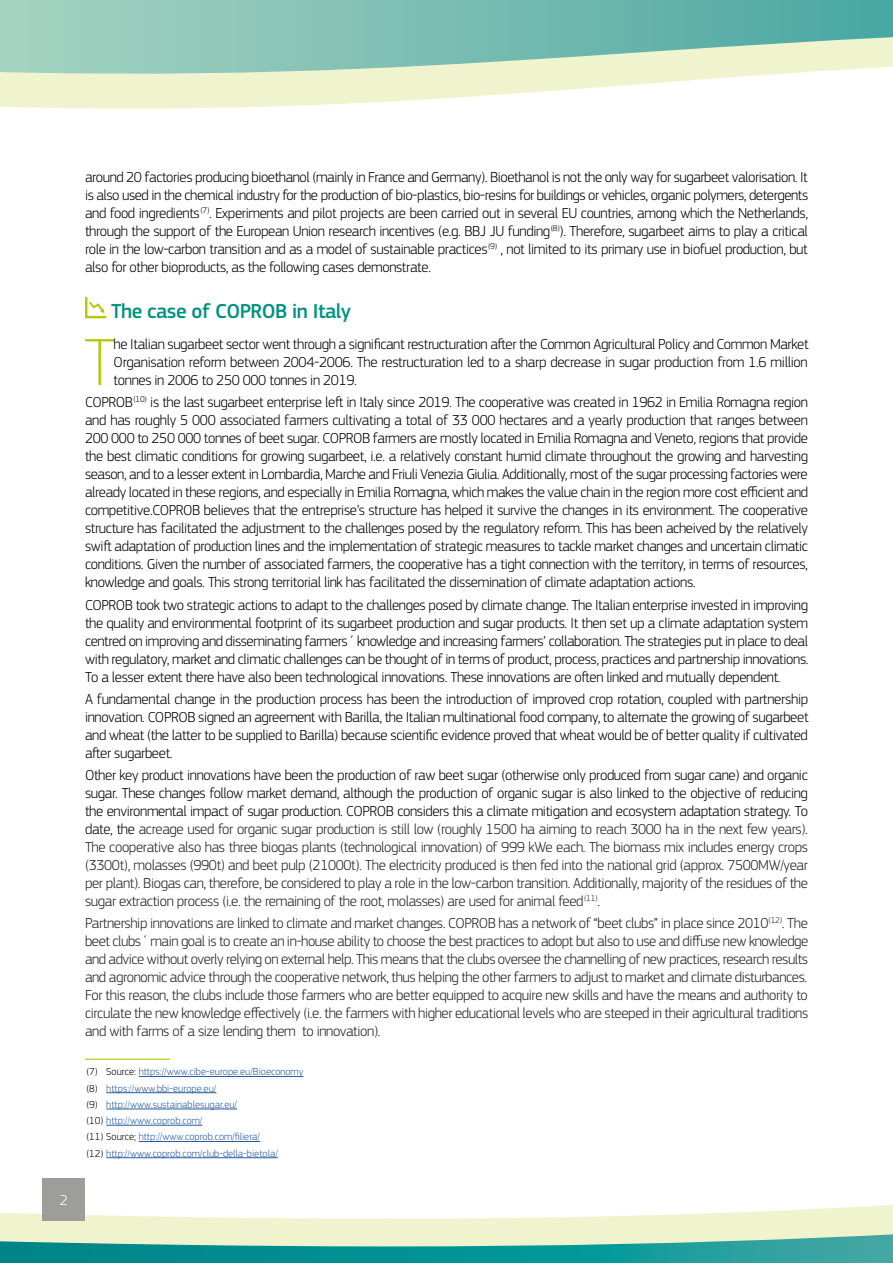
<style>
.page{position:relative;width:893px;height:1263px;background:#fff}
.page>*{position:absolute;margin:0;border:0;box-sizing:border-box;transform-origin:0 0}
._0_Body_Leterine{font:100 69.3px "EC Square Sans Pro";color:#afca0b}
._3_TItre_3{font:500 21px "EC Square Sans Pro";letter-spacing:-.025em;color:#00937d}
._0_Body{font:300 15px/18px "EC Square Sans Pro";letter-spacing:-.025em;color:#000;text-align:justify}
._0_Body-2{font:300 15px/18px "EC Square Sans Pro";letter-spacing:-.025em;color:#222;text-align:justify}
._0_Body_Leterine-2{font:300 15px/18px "EC Square Sans Pro";letter-spacing:-.025em;color:#000;text-align:justify}
.t1{font:300 15px "EC Square Sans Pro";color:#fff}
._9_Footnotes{font:300 10.5px "EC Square Sans Pro";color:#275b9b}
.s1{color:#000}
</style>
<div class="page">
<hr style="left:85px;top:1058px;width:85px;height:2px;background:#afca0b">
<hr style="left:139px;top:1076px;width:164px;height:1px;background:#275b9b">
<hr style="left:106px;top:1092px;width:110px;height:1px;background:#275b9b">
<hr style="left:106px;top:1109px;width:131px;height:1px;background:#275b9b">
<hr style="left:106px;top:1125px;width:96px;height:1px;background:#275b9b">
<hr style="left:139px;top:1141px;width:121px;height:1px;background:#275b9b">
<svg style="left:85px;top:297px;width:21px;height:21px"></svg>
<svg style="left:42px;top:1157px;width:236px;height:33px"></svg>
<svg style="left:0;top:1190px;width:893px;height:73px"></svg>
<div style="left:43px;top:1178px;width:42px;height:42px;background:#9d9d9c"></div>
<svg style="left:0;top:82px;width:666px;height:27px;fill:#eff4cf"></svg>
<svg style="left:0;top:0;width:893px;height:82px"></svg>
<p class="t1" style="left:60px;top:1191px;width:10px">2</p>
<p class="_0_Body" style="left:85px;top:168px;width:725px">around 20 factories producing bioethanol (mainly in France and Germany). Bioethanol is not the only way for sugarbeet valorisation. It is also used in the chemical industry for the production of bio-plastics, bio-resins for buildings or vehicles, organic polymers, detergents and food ingredients<sup>(7)</sup>. Experiments and pilot projects are been carried out in several EU countries, among which the Netherlands, through the support of the European Union research incentives (e.g. BBJ JU funding<sup>(8)</sup>). Therefore, sugarbeet aims to play a critical role in the low-carbon transition and as a model of sustainable practices<sup>(9)</sup> , not limited to its primary use in biofuel production, but also for other bioproducts, as the following cases demonstrate.</p>
<p class="_3_TItre_3" style="left:111px;top:299px;width:242px">The case of COPROB in Italy</p>
<p class="_0_Body_Leterine" style="left:84px;top:322px;width:33px">T</p>
<p class="_0_Body_Leterine-2" style="left:114px;top:335px;width:696px">he Italian sugarbeet sector went through a significant restructuration after the Common Agricultural Policy and Common Market Organisation reform between 2004-2006. The restructuration led to a sharp decrease in sugar production from 1.6 million tonnes in 2006 to 250 000 tonnes in 2019.</p>
<p class="_0_Body" style="left:85px;top:393px;width:725px">COPROB<sup>(10)</sup> is the last sugarbeet enterprise left in Italy since 2019. The cooperative was created in 1962 in Emilia Romagna region and has roughly 5 000 associated farmers cultivating a total of 33 000 hectares and a yearly production that ranges between 200 000 to 250 000 tonnes of beet sugar. COPROB farmers are mostly located in Emilia Romagna and Veneto, regions that provide the best climatic conditions for growing sugarbeet, i.e. a relatively constant humid climate throughout the growing and harvesting season, and to a lesser extent in Lombardia, Marche and Friuli Venezia Giulia. Additionally, most of the sugar processing factories were already located in these regions, and especially in Emilia Romagna, which makes the value chain in the region more cost efficient and competitive.COPROB believes that the entreprise’s structure has helped it survive the changes in its environment. The cooperative structure has facilitated the adjustment to the challenges posed by the regulatory reform. This has been acheived by the relatively swift adaptation of production lines and the implementation of strategic measures to tackle market changes and uncertain climatic conditions. Given the number of associated farmers, the cooperative has a tight connection with the territory, in terms of resources, knowledge and goals. This strong territorial link has facilitated the dissemination of climate adaptation actions.</p>
<p class="_0_Body" style="left:85px;top:596px;width:725px">COPROB took two strategic actions to adapt to the challenges posed by climate change. The Italian enterprise invested in improving the quality and environmental footprint of its sugarbeet production and sugar products. It then set up a climate adaptation system centred on improving and disseminating farmers´ knowledge and increasing farmers’ collaboration. The strategies put in place to deal with regulatory, market and climatic challenges can be thought of in terms of product, process, practices and partnership innovations.<br>To a lesser extent there have also been technological innovations. These innovations are often linked and mutually dependent.</p>
<p class="_0_Body" style="left:85px;top:690px;width:725px">A fundamental change in the production process has been the introduction of improved crop rotation, coupled with partnership innovation. COPROB signed an agreement with Barilla, the Italian multinational food company, to alternate the growing of sugarbeet and wheat (the latter to be supplied to Barilla) because scientific evidence proved that wheat would be of better quality if cultivated after sugarbeet.</p>
<p class="_0_Body-2" style="left:85px;top:766px;width:724px"><span class="s1">Other key product innovations have been the production of raw beet sugar (otherwise only produced from sugar cane) and organic sugar. These changes follow market demand, although the production of organic sugar is also linked to the objective of reducing the environmental impact of sugar production. COPROB considers this a climate mitigation and ecosystem adaptation strategy. To date, the</span> acreage used for organic sugar production is still low (roughly 1500 ha aiming to reach 3000 ha in the next few years).<br>The cooperative also has three biogas plants (technological innovation) of 999 kWe each. The biomass mix includes energy crops (3300t), molasses (990t) and beet pulp (21000t). The electricity produced is then fed into the national grid (approx. 7500MW/year per plant). Biogas can, therefore, be considered to play a role in the low-carbon transition. Additionally, majority of the residues of the sugar extraction process (i.e. the remaining of the root, molasses) are used for animal feed<sup>(11)</sup>.</p>
<p class="_0_Body-2" style="left:85px;top:914px;width:725px">Partnership innovations are linked to climate and market changes. COPROB has a network of “beet clubs” in place since 2010<sup>(12)</sup>. The beet clubs´ main goal is to create an in-house ability to choose the best practices to adopt but also to use and diffuse new knowledge and advice without overly relying on external help. This means that the clubs oversee the channelling of new practices, research results and agronomic advice through the cooperative network, thus helping the other farmers to adjust to market and climate disturbances.<br>For this reason, the clubs include those farmers who are better equipped to acquire new skills and have the means and authority to circulate the new knowledge effectively (i.e. the farmers with higher educational levels who are steeped in their agricultural traditions and with farms of a size lending them to innovation).</p>
<p class="_9_Footnotes" style="left:86px;top:1066px;width:218px"><span class="s1">(7) Source:</span> https://www.cibe-europe.eu/Bioeconomy</p>
<p class="_9_Footnotes" style="left:86px;top:1082px;width:132px"><span class="s1">(8)</span> https://www.bbi-europe.eu/</p>
<p class="_9_Footnotes" style="left:86px;top:1098px;width:152px"><span class="s1">(9)</span> http://www.sustainablesugar.eu/</p>
<p class="_9_Footnotes" style="left:86px;top:1114px;width:118px"><span class="s1">(10)</span> http://www.coprob.com/</p>
<p class="_9_Footnotes" style="left:86px;top:1131px;width:175px"><span class="s1">(11) Source;</span> http://www.coprob.com/filiera/</p>
<p class="_9_Footnotes" style="left:86px;top:1147px;width:193px"><span class="s1">(12)</span> http://www.coprob.com/club-della-bietola/</p>
</div>
